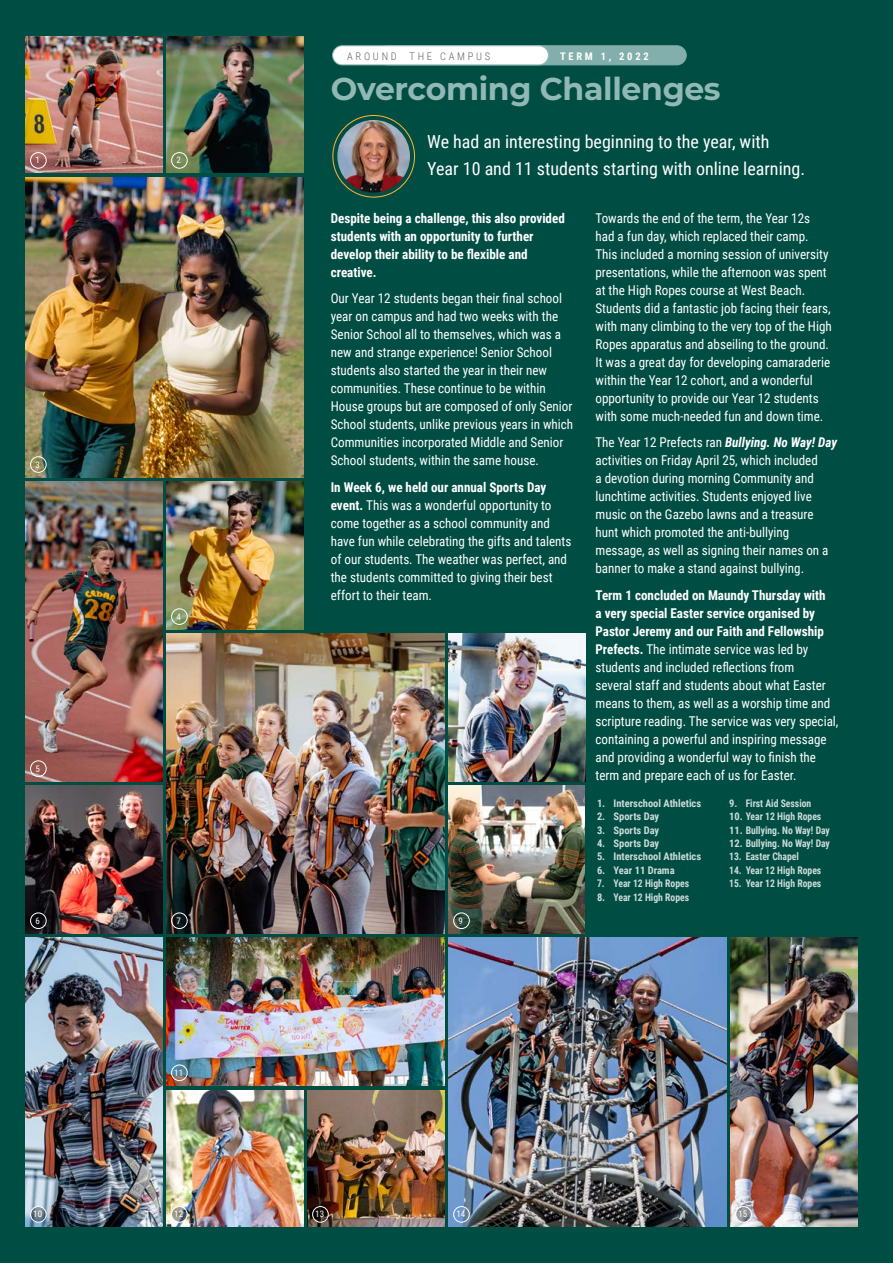
<style>
.page{position:relative;width:893px;height:1263px;background:#004d43}
.page>*{position:absolute;margin:0;border:0;box-sizing:border-box;transform-origin:0 0}
.t1{font:700 31.5px "Montserrat";letter-spacing:-.01em;color:#92b8b5}
.t2{font:18px/27px "Roboto Condensed";color:#fff}
.t3{font:13.5px/18px "Roboto Condensed";color:#fff}
.t4{font:700 13.5px/18px "Roboto Condensed";color:#fff}
.t5{font:700 10.5px "Roboto Condensed";color:#fff}
.t6{font:700 10.5px "Roboto Condensed";color:#fff;scale:.92 1}
.t7{font:300 10.5px "Roboto Condensed";letter-spacing:.26em;color:#636466}
.t8{font:700 10.5px "Roboto Condensed";letter-spacing:.26em;color:#fff}
.t9{font:9px "Roboto Condensed";color:#fff}
.s1{font-weight:700}
.s2{font-weight:700;font-style:italic}
</style>
<div class="page">
<img style="left:26px;top:786px;width:136px;height:147px">
<img style="left:26px;top:482px;width:136px;height:299px">
<img style="left:26px;top:36px;width:136px;height:137px">
<img style="left:26px;top:938px;width:136px;height:289px">
<img style="left:26px;top:178px;width:277px;height:299px">
<img style="left:167px;top:36px;width:136px;height:137px">
<img style="left:167px;top:482px;width:136px;height:147px">
<img style="left:449px;top:938px;width:277px;height:289px">
<img style="left:167px;top:634px;width:277px;height:299px">
<img style="left:167px;top:938px;width:277px;height:147px">
<img style="left:167px;top:1090px;width:136px;height:137px">
<img style="left:308px;top:1090px;width:136px;height:137px">
<img style="left:449px;top:786px;width:136px;height:147px">
<img style="left:731px;top:938px;width:126px;height:289px">
<div style="left:30px;top:152px;width:17px;height:17px;border:1px solid #fff;border-radius:50%"></div>
<div style="left:171px;top:152px;width:17px;height:17px;border:1px solid #fff;border-radius:50%"></div>
<div style="left:30px;top:456px;width:17px;height:17px;border:1px solid #fff;border-radius:50%"></div>
<div style="left:30px;top:760px;width:17px;height:17px;border:1px solid #fff;border-radius:50%"></div>
<div style="left:30px;top:912px;width:17px;height:17px;border:1px solid #fff;border-radius:50%"></div>
<div style="left:171px;top:608px;width:17px;height:17px;border:1px solid #fff;border-radius:50%"></div>
<div style="left:171px;top:912px;width:17px;height:17px;border:1px solid #fff;border-radius:50%"></div>
<div style="left:453px;top:912px;width:17px;height:17px;border:1px solid #fff;border-radius:50%"></div>
<div style="left:171px;top:1064px;width:17px;height:17px;border:1px solid #fff;border-radius:50%"></div>
<div style="left:378px;top:46px;width:308px;height:19px;background:#82afab;border-radius:10px"></div>
<div style="left:378px;top:45px;width:309px;height:20px;border:1px solid #82afab;border-radius:10px"></div>
<div style="left:333px;top:46px;width:215px;height:19px;background:#fff;border-radius:10px"></div>
<div style="left:332px;top:45px;width:217px;height:20px;border:1px solid #92b8b5;border-radius:10px"></div>
<svg style="left:31px;top:1206px;width:15px;height:16px"></svg>
<div style="left:453px;top:1206px;width:17px;height:16px;border:1px solid #fff;border-radius:50%"></div>
<svg style="left:172px;top:1206px;width:15px;height:16px"></svg>
<div style="left:171px;top:1206px;width:17px;height:16px;border:1px solid #fff;border-radius:50%"></div>
<svg style="left:736px;top:1206px;width:15px;height:16px"></svg>
<div style="left:735px;top:1206px;width:17px;height:16px;border:1px solid #fff;border-radius:50%"></div>
<div style="left:30px;top:1206px;width:17px;height:16px;border:1px solid #fff;border-radius:50%"></div>
<svg style="left:313px;top:1206px;width:15px;height:16px"></svg>
<div style="left:312px;top:1206px;width:17px;height:16px;border:1px solid #fff;border-radius:50%"></div>
<div style="left:332px;top:115px;width:83px;height:83px;border:1px solid #fbaf34;border-radius:50%"></div>
<img style="left:337px;top:120px;width:73px;height:73px;border-radius:36px">
<img style="left:449px;top:634px;width:136px;height:147px">
<p class="t7" style="left:347px;top:49px;width:145px">AROUND THE CAMPUS</p>
<p class="t8" style="left:560px;top:49px;width:90px">TERM 1, 2022</p>
<p class="t9" style="left:35px;top:154px;width:6px">1</p>
<p class="t9" style="left:176px;top:154px;width:6px">2</p>
<p class="t9" style="left:35px;top:458px;width:6px">3</p>
<p class="t9" style="left:35px;top:762px;width:6px">5</p>
<p class="t9" style="left:176px;top:610px;width:6px">4</p>
<h1 class="t1" style="left:331px;top:68px;width:391px">Overcoming Challenges</h1>
<h2 class="t2" style="left:427px;top:128px;width:379px">We had an interesting beginning to the year, with<br>Year 10 and 11 students starting with online learning.</h2>
<p class="t4" style="left:331px;top:208px;width:236px">Despite being a challenge, this also provided students with an opportunity to further develop their ability to be flexible and creative.</p>
<p class="t3" style="left:331px;top:289px;width:244px">Our Year 12 students began their final school year on campus and had two weeks with the Senior School all to themselves, which was a new and strange experience! Senior School students also started the year in their new communities. These continue to be within House groups but are composed of only Senior School students, unlike previous years in which Communities incorporated Middle and Senior School students, within the same house.</p>
<p class="t3" style="left:331px;top:477px;width:242px"><span class="s1">In Week 6, we held our annual Sports Day event.</span> This was a wonderful opportunity to come together as a school community and have fun while celebrating the gifts and talents of our students. The weather was perfect, and the students committed to giving their best effort to their team.</p>
<p class="t3" style="left:595px;top:208px;width:238px">Towards the end of the term, the Year 12s had a fun day, which replaced their camp.<br>This included a morning session of university presentations, while the afternoon was spent at the High Ropes course at West Beach.<br>Students did a fantastic job facing their fears, with many climbing to the very top of the High Ropes apparatus and abseiling to the ground.<br>It was a great day for developing camaraderie within the Year 12 cohort, and a wonderful opportunity to provide our Year 12 students with some much-needed fun and down time.</p>
<p class="t3" style="left:595px;top:433px;width:243px">The Year 12 Prefects ran <span class="s2">Bullying. No Way! Day </span>activities on Friday April 25, which included<br>a devotion during morning Community and lunchtime activities. Students enjoyed live music on the Gazebo lawns and a treasure hunt which promoted the anti-bullying message, as well as signing their names on a banner to make a stand against bullying.</p>
<p class="t3" style="left:595px;top:585px;width:245px"><span class="s1">Term 1 concluded on Maundy Thursday with<br>a very special Easter service organised by Pastor Jeremy and our Faith and Fellowship Prefects.</span> The intimate service was led by students and included reflections from<br>several staff and students about what Easter means to them, as well as a worship time and scripture reading. The service was very special, containing a powerful and inspiring message and providing a wonderful way to finish the term and prepare each of us for Easter.</p>
<p class="t5" style="left:597px;top:796px;width:106px">1. Interschool Athletics</p>
<p class="t5" style="left:597px;top:809px;width:64px">2. Sports Day</p>
<p class="t5" style="left:597px;top:823px;width:64px">3. Sports Day</p>
<p class="t5" style="left:597px;top:836px;width:64px">4. Sports Day</p>
<p class="t5" style="left:597px;top:849px;width:106px">5. Interschool Athletics</p>
<p class="t5" style="left:597px;top:863px;width:79px">6. Year 11 Drama</p>
<p class="t6" style="left:597px;top:876px;width:102px">7. Year 12 High Ropes</p>
<p class="t5" style="left:597px;top:889px;width:94px">8. Year 12 High Ropes</p>
<p class="t5" style="left:729px;top:796px;width:84px">9. First Aid Session</p>
<p class="t5" style="left:729px;top:809px;width:94px">10. Year 12 High Ropes</p>
<p class="t5" style="left:729px;top:823px;width:102px">11. Bullying. No Way! Day</p>
<p class="t5" style="left:729px;top:836px;width:102px">12. Bullying. No Way! Day</p>
<p class="t6" style="left:729px;top:849px;width:77px">13. Easter Chapel</p>
<p class="t6" style="left:729px;top:863px;width:102px">14. Year 12 High Ropes</p>
<p class="t6" style="left:729px;top:876px;width:102px">15. Year 12 High Ropes</p>
<p class="t9" style="left:35px;top:914px;width:6px">6</p>
<p class="t9" style="left:176px;top:914px;width:6px">7</p>
<p class="t9" style="left:459px;top:914px;width:6px">9</p>
<p class="t9" style="left:174px;top:1066px;width:10px">11</p>
<p class="t9" style="left:33px;top:1208px;width:10px">10</p>
<p class="t9" style="left:174px;top:1208px;width:10px">12</p>
<p class="t9" style="left:315px;top:1208px;width:10px">13</p>
<p class="t9" style="left:456px;top:1208px;width:10px">14</p>
<p class="t9" style="left:738px;top:1208px;width:10px">15</p>
</div>
